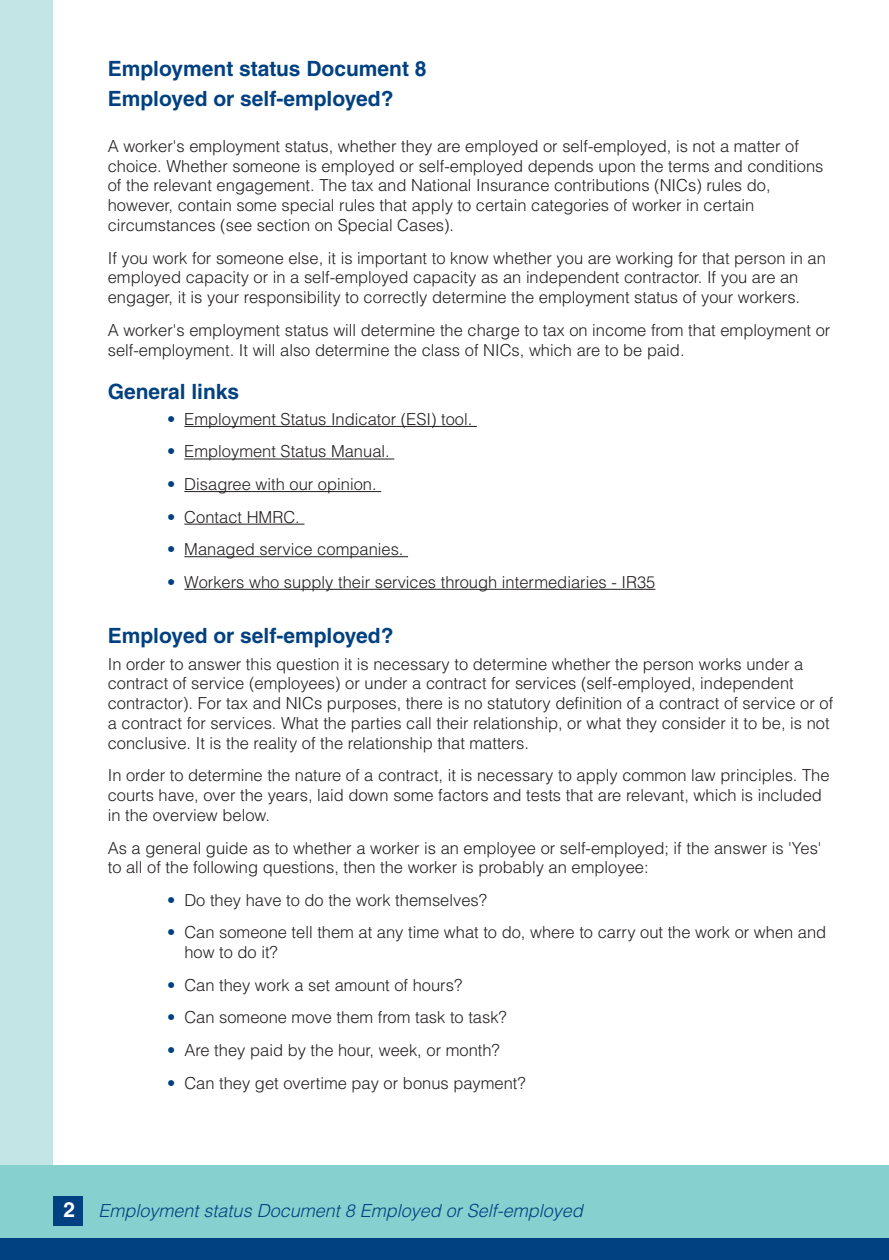
<style>
.page{position:relative;width:889px;height:1260px;background:#fff}
.page>*{position:absolute;margin:0;border:0;box-sizing:border-box;transform-origin:0 0}
.t1{font:700 21px/29.4px "Helvetica LT Std";color:#014181}
.t2{font:italic 300 18px "Helvetica LT Std";color:#014181}
.t3{font:300 16.5px/19.8px "Helvetica LT Std";color:#231f20}
.s1{color:#014181}
.s2{font-weight:700;font-style:normal;font-size:21px;color:#fff}
</style>
<div class="page">
<div style="left:0;top:0;width:52px;height:1259px;background:#c3e5e5"></div>
<div style="left:0;top:1164px;width:889px;height:79px;background:#86d1cf"></div>
<div style="left:0;top:1237px;width:889px;height:22px;background:#014181"></div>
<div style="left:53px;top:1195px;width:30px;height:30px;background:#014181"></div>
<hr style="left:184px;top:426px;width:293px;height:1px;background:#231f20">
<hr style="left:184px;top:458px;width:210px;height:1px;background:#231f20">
<hr style="left:184px;top:491px;width:197px;height:1px;background:#231f20">
<hr style="left:184px;top:523px;width:120px;height:1px;background:#231f20">
<hr style="left:184px;top:556px;width:224px;height:1px;background:#231f20">
<hr style="left:184px;top:589px;width:471px;height:1px;background:#231f20">
<p class="t1" style="left:108px;top:56px;width:320px">Employment status Document 8<br>Employed or self-employed?</p>
<p class="t3" style="left:108px;top:138px;width:717px">A worker's employment status, whether they are employed or self-employed, is not a matter of choice. Whether someone is employed or self-employed depends upon the terms and conditions of the relevant engagement. The tax and National Insurance contributions (NICs) rules do, however, contain some special rules that apply to certain categories of worker in certain circumstances (see section on Special Cases).</p>
<p class="t3" style="left:108px;top:249px;width:720px">If you work for someone else, it is important to know whether you are working for that person in an employed capacity or in a self-employed capacity as an independent contractor. If you are an engager, it is your responsibility to correctly determine the employment status of your workers.</p>
<p class="t3" style="left:108px;top:322px;width:724px">A worker's employment status will determine the charge to tax on income from that employment or self-employment. It will also determine the class of NICs, which are to be paid.</p>
<p class="t1" style="left:108px;top:378px;width:133px">General links</p>
<p class="t3" style="left:167px;top:410px;width:306px"><span class="s1">•</span> Employment Status Indicator (ESI) tool.</p>
<p class="t3" style="left:167px;top:443px;width:224px"><span class="s1">•</span> Employment Status Manual.</p>
<p class="t3" style="left:167px;top:476px;width:211px"><span class="s1">•</span> Disagree with our opinion.</p>
<p class="t3" style="left:167px;top:508px;width:134px"><span class="s1">•</span> Contact HMRC.</p>
<p class="t3" style="left:167px;top:541px;width:238px"><span class="s1">•</span> Managed service companies.</p>
<p class="t3" style="left:167px;top:573px;width:490px"><span class="s1">•</span> Workers who supply their services through intermediaries - IR35</p>
<p class="t1" style="left:108px;top:623px;width:287px">Employed or self-employed?</p>
<p class="t3" style="left:108px;top:655px;width:727px">In order to answer this question it is necessary to determine whether the person works under a contract of service (employees) or under a contract for services (self-employed, independent contractor). For tax and NICs purposes, there is no statutory definition of a contract of service or of a contract for services. What the parties call their relationship, or what they consider it to be, is not conclusive. It is the reality of the relationship that matters.</p>
<p class="t3" style="left:108px;top:767px;width:723px">In order to determine the nature of a contract, it is necessary to apply common law principles. The courts have, over the years, laid down some factors and tests that are relevant, which is included in the overview below.</p>
<p class="t3" style="left:108px;top:839px;width:715px">As a general guide as to whether a worker is an employee or self-employed; if the answer is 'Yes' to all of the following questions, then the worker is probably an employee:</p>
<p class="t3" style="left:167px;top:891px;width:321px"><span class="s1">•</span> Do they have to do the work themselves?</p>
<p class="t3" style="left:184px;top:924px;width:643px;text-indent:-17px"><span class="s1">•</span> Can someone tell them at any time what to do, where to carry out the work or when and how to do it?</p>
<p class="t3" style="left:167px;top:976px;width:296px"><span class="s1">•</span> Can they work a set amount of hours?</p>
<p class="t3" style="left:167px;top:1009px;width:341px"><span class="s1">•</span> Can someone move them from task to task?</p>
<p class="t3" style="left:167px;top:1041px;width:334px"><span class="s1">•</span> Are they paid by the hour, week, or month?</p>
<p class="t3" style="left:167px;top:1074px;width:360px"><span class="s1">•</span> Can they get overtime pay or bonus payment?</p>
<p class="t2" style="left:64px;top:1199px;width:521px"><span class="s2">2</span> Employment status Document 8 Employed or Self-employed</p>
</div>
